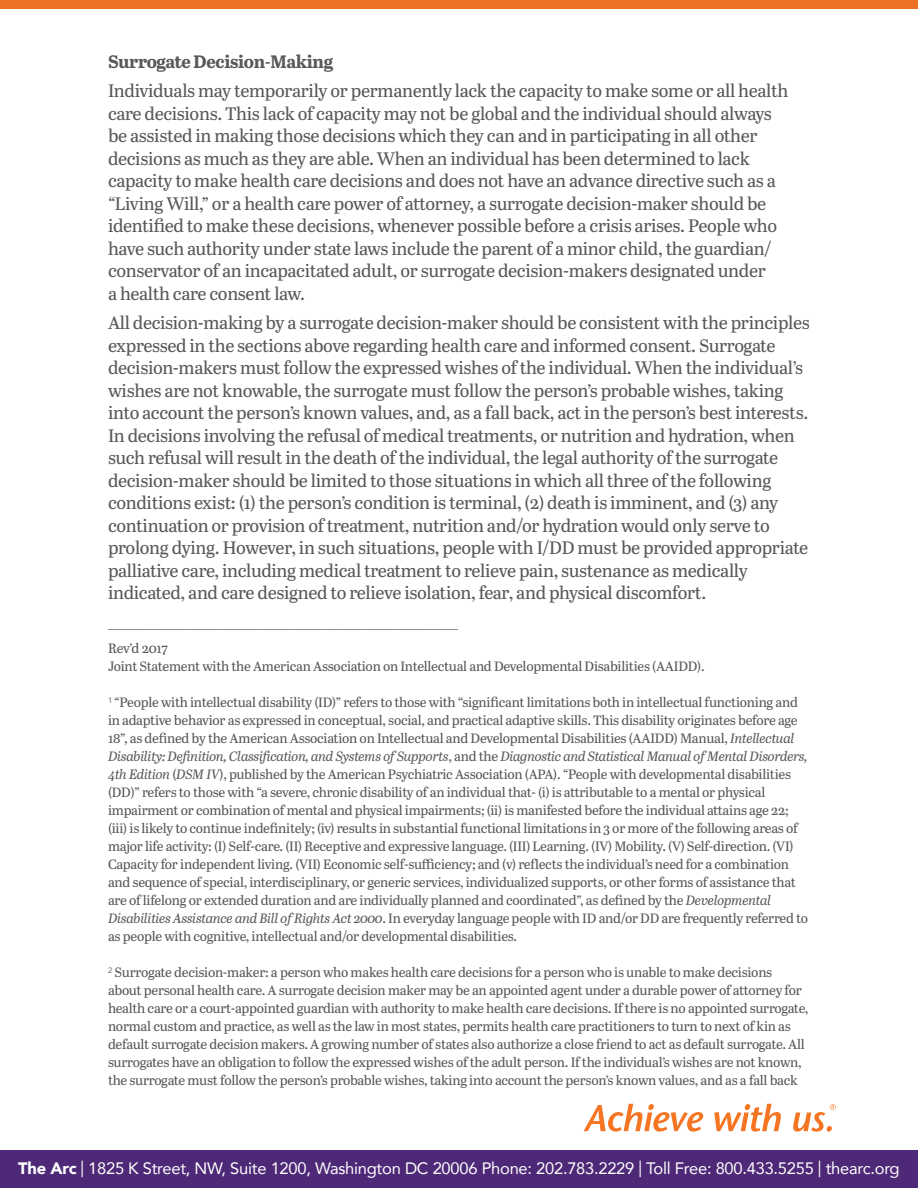
<style>
.page{position:relative;width:918px;height:1188px;background:#fff}
.page>*{position:absolute;margin:0;border:0;box-sizing:border-box;transform-origin:0 0}
.body{font:18px/22.5px "Abril Text";letter-spacing:-.02em;color:#57585a}
.body-2{font:700 18px "Abril Text";letter-spacing:-.02em;color:#57585a}
.t1{font:16.5px "Avenir";letter-spacing:-.015em;color:#fff}
.Footnotes{font:13.5px/18px "Abril Text";letter-spacing:-.02em;color:#57585a}
.s1{font-style:italic}
.s2{font-weight:900}
</style>
<div class="page">
<div style="left:0;top:0;width:918px;height:9px;background:#eb7125"></div>
<svg style="left:584px;top:1104px;width:252px;height:28px"></svg>
<div style="left:0;top:1151px;width:918px;height:37px;background:#4e2977"></div>
<p class="body-2" style="left:108px;top:48px;width:227px">Surrogate Decision-Making</p>
<p class="body" style="left:108px;top:79px;width:682px">Individuals may temporarily or permanently lack the capacity to make some or all health care decisions. This lack of capacity may not be global and the individual should always be assisted in making those decisions which they can and in participating in all other decisions as much as they are able. When an individual has been determined to lack capacity to make health care decisions and does not have an advance directive such as a “Living Will,” or a health care power of attorney, a surrogate decision-maker should be identified to make these decisions, whenever possible before a crisis arises. People who have such authority under state laws include the parent of a minor child, the guardian/ conservator of an incapacitated adult, or surrogate decision-makers designated under<br>a health care consent law.</p>
<p class="body" style="left:108px;top:311px;width:703px">All decision-making by a surrogate decision-maker should be consistent with the principles expressed in the sections above regarding health care and informed consent. Surrogate decision-makers must follow the expressed wishes of the individual. When the individual’s wishes are not knowable, the surrogate must follow the person’s probable wishes, taking into account the person’s known values, and, as a fall back, act in the person’s best interests.<br>In decisions involving the refusal of medical treatments, or nutrition and hydration, when such refusal will result in the death of the individual, the legal authority of the surrogate decision-maker should be limited to those situations in which all three of the following conditions exist: (1) the person’s condition is terminal, (2) death is imminent, and (3) any continuation or provision of treatment, nutrition and/or hydration would only serve to prolong dying. However, in such situations, people with I/DD must be provided appropriate palliative care, including medical treatment to relieve pain, sustenance as medically indicated, and care designed to relieve isolation, fear, and physical discomfort.</p>
<p class="body" style="left:108px;top:610px;width:352px">________________________________________</p>
<p class="Footnotes" style="left:108px;top:639px;width:61px">Rev’d 2017</p>
<p class="Footnotes" style="left:108px;top:657px;width:598px">Joint Statement with the American Association on Intellectual and Developmental Disabilities (AAIDD).</p>
<p class="Footnotes" style="left:108px;top:693px;width:702px"><sup>1</sup> “People with intellectual disability (ID)” refers to those with “significant limitations both in intellectual functioning and in adaptive behavior as expressed in conceptual, social, and practical adaptive skills. This disability originates before age 18”, as defined by the American Association on Intellectual and Developmental Disabilities (AAIDD) Manual, <span class="s1">Intellectual Disability: Definition, Classification, and Systems of Supports</span>, and the <span class="s1">Diagnostic and Statistical Manual of Mental Disorders, 4th Edition</span> (<span class="s1">DSM IV</span>), published by the American Psychiatric Association (APA). “People with developmental disabilities (DD)” refers to those with “a severe, chronic disability of an individual that- (i) is attributable to a mental or physical impairment or combination of mental and physical impairments; (ii) is manifested before the individual attains age 22; (iii) is likely to continue indefinitely; (iv) results in substantial functional limitations in 3 or more of the following areas of major life activity: (I) Self-care. (II) Receptive and expressive language. (III) Learning. (IV) Mobility. (V) Self-direction. (VI)<br>Capacity for independent living. (VII) Economic self-sufficiency; and (v) reflects the individual’s need for a combination and sequence of special, interdisciplinary, or generic services, individualized supports, or other forms of assistance that are of lifelong or extended duration and are individually planned and coordinated”, as defined by the <span class="s1">Developmental Disabilities Assistance and Bill of Rights Act 2000</span>. In everyday language people with ID and/or DD are frequently referred to as people with cognitive, intellectual and/or developmental disabilities.</p>
<p class="Footnotes" style="left:108px;top:963px;width:702px"><sup>2</sup> Surrogate decision-maker: a person who makes health care decisions for a person who is unable to make decisions about personal health care. A surrogate decision maker may be an appointed agent under a durable power of attorney for health care or a court-appointed guardian with authority to make health care decisions. If there is no appointed surrogate, normal custom and practice, as well as the law in most states, permits health care practitioners to turn to next of kin as default surrogate decision makers. A growing number of states also authorize a close friend to act as default surrogate. All surrogates have an obligation to follow the expressed wishes of the adult person. If the individual’s wishes are not known, the surrogate must follow the person’s probable wishes, taking into account the person’s known values, and as a fall back</p>
<p class="t1" style="left:18px;top:1155px;width:883px"><span class="s2">The Arc</span> | 1825 K Street, NW, Suite 1200, Washington DC 20006 Phone: 202.783.2229 | Toll Free: 800.433.5255 | thearc.org</p>
</div>
